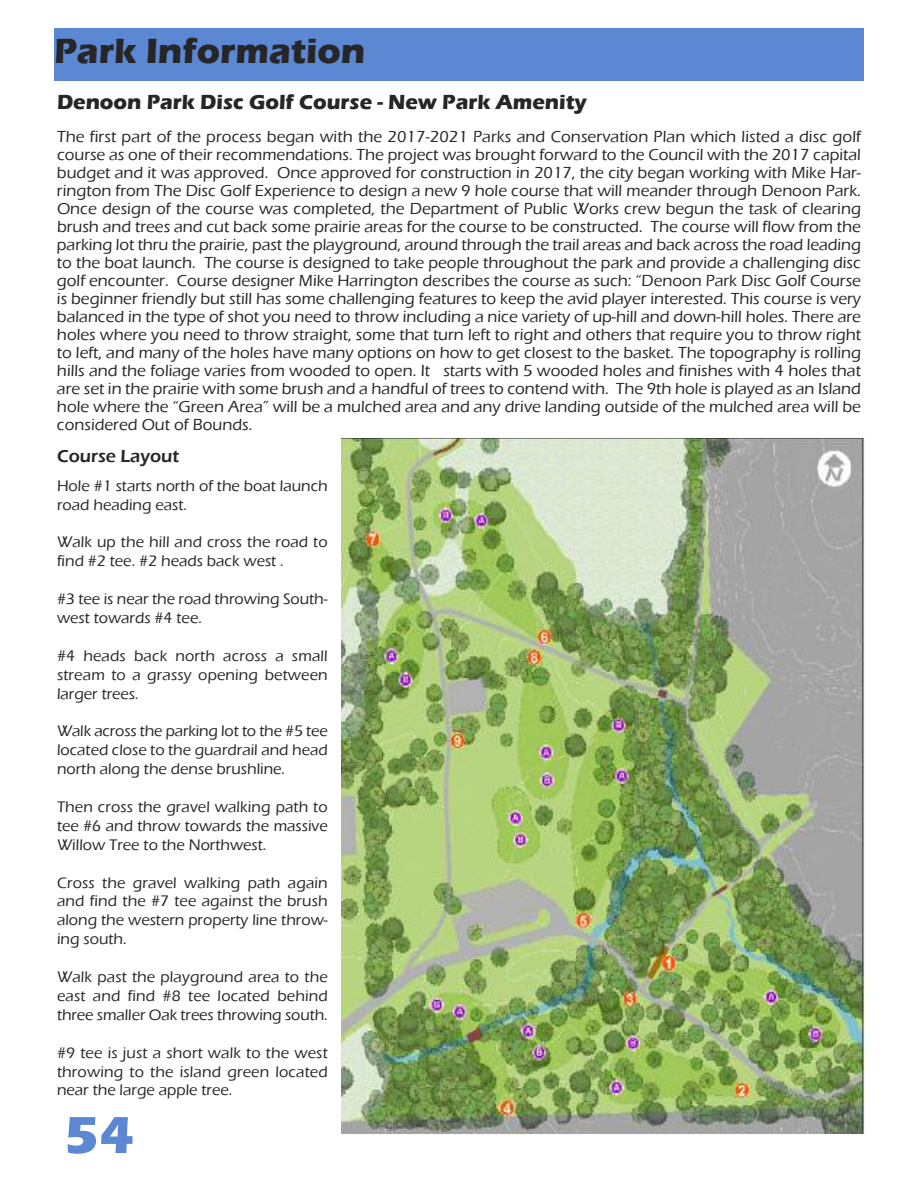
<style>
.page{position:relative;width:918px;height:1188px;background:#fff}
.page>*{position:absolute;margin:0;border:0;box-sizing:border-box;transform-origin:0 0}
.t1{font:700 54px "Eras ITC";color:#5b87d3}
.t2{font:700 36px "Eras ITC";color:#272627}
.t3{font:700 21px "Eras ITC";color:#272627}
.t4{font:600 18px "Eras ITC";color:#272627}
.t5{font:500 16.5px/18px "Eras ITC";color:#272627;text-align:justify}
.t6{font:500 15.75px/18.9px "Eras ITC";color:#272627;text-align:justify}
</style>
<div class="page">
<div style="left:54px;top:29px;width:810px;height:52px;background:#5b87d3"></div>
<img style="left:342px;top:438px;width:522px;height:696px">
<h2 class="t2" style="left:54px;top:31px;width:313px">Park information</h2>
<p class="t3" style="left:57px;top:90px;width:532px">denoon Park disc golf course - new Park amenity</p>
<p class="t5" style="left:57px;top:128px;width:806px">The first part of the process began with the 2017-2021 Parks and Conservation Plan which listed a disc golf course as one of their recommendations. The project was brought forward to the Council with the 2017 capital budget and it was approved. Once approved for construction in 2017, the city began working with Mike Har&shy;rington from The Disc Golf Experience to design a new 9 hole course that will meander through Denoon Park.<br>Once design of the course was completed, the Department of Public Works crew begun the task of clearing brush and trees and cut back some prairie areas for the course to be constructed. The course will flow from the parking lot thru the prairie, past the playground, around through the trail areas and back across the road leading to the boat launch. The course is designed to take people throughout the park and provide a challenging disc golf encounter. Course designer Mike Harrington describes the course as such: “Denoon Park Disc Golf Course is beginner friendly but still has some challenging features to keep the avid player interested. This course is very balanced in the type of shot you need to throw including a nice variety of up-hill and down-hill holes. There are holes where you need to throw straight, some that turn left to right and others that require you to throw right to left, and many of the holes have many options on how to get closest to the basket. The topography is rolling hills and the foliage varies from wooded to open. It starts with 5 wooded holes and finishes with 4 holes that are set in the prairie with some brush and a handful of trees to contend with. The 9th hole is played as an Island hole where the “Green Area” will be a mulched area and any drive landing outside of the mulched area will be considered Out of Bounds.</p>
<p class="t4" style="left:57px;top:445px;width:124px">Course Layout</p>
<p class="t6" style="left:57px;top:476px;width:272px">Hole #1 starts north of the boat launch road heading east.</p>
<p class="t6" style="left:57px;top:533px;width:272px">Walk up the hill and cross the road to find #2 tee. #2 heads back west .</p>
<p class="t6" style="left:57px;top:590px;width:272px">#3 tee is near the road throwing South&shy;west towards #4 tee.</p>
<p class="t6" style="left:57px;top:646px;width:272px">#4 heads back north across a small stream to a grassy opening between larger trees.</p>
<p class="t6" style="left:57px;top:722px;width:272px">Walk across the parking lot to the #5 tee located close to the guardrail and head north along the dense brushline.</p>
<p class="t6" style="left:57px;top:797px;width:272px">Then cross the gravel walking path to tee #6 and throw towards the massive Willow Tree to the Northwest.</p>
<p class="t6" style="left:57px;top:873px;width:272px">Cross the gravel walking path again and find the #7 tee against the brush along the western property line throw&shy;ing south.</p>
<p class="t6" style="left:57px;top:968px;width:272px">Walk past the playground area to the east and find #8 tee located behind three smaller Oak trees throwing south.</p>
<p class="t6" style="left:57px;top:1043px;width:272px">#9 tee is just a short walk to the west throwing to the island green located near the large apple tree.</p>
<h1 class="t1" style="left:64px;top:1104px;width:72px">54</h1>
</div>
